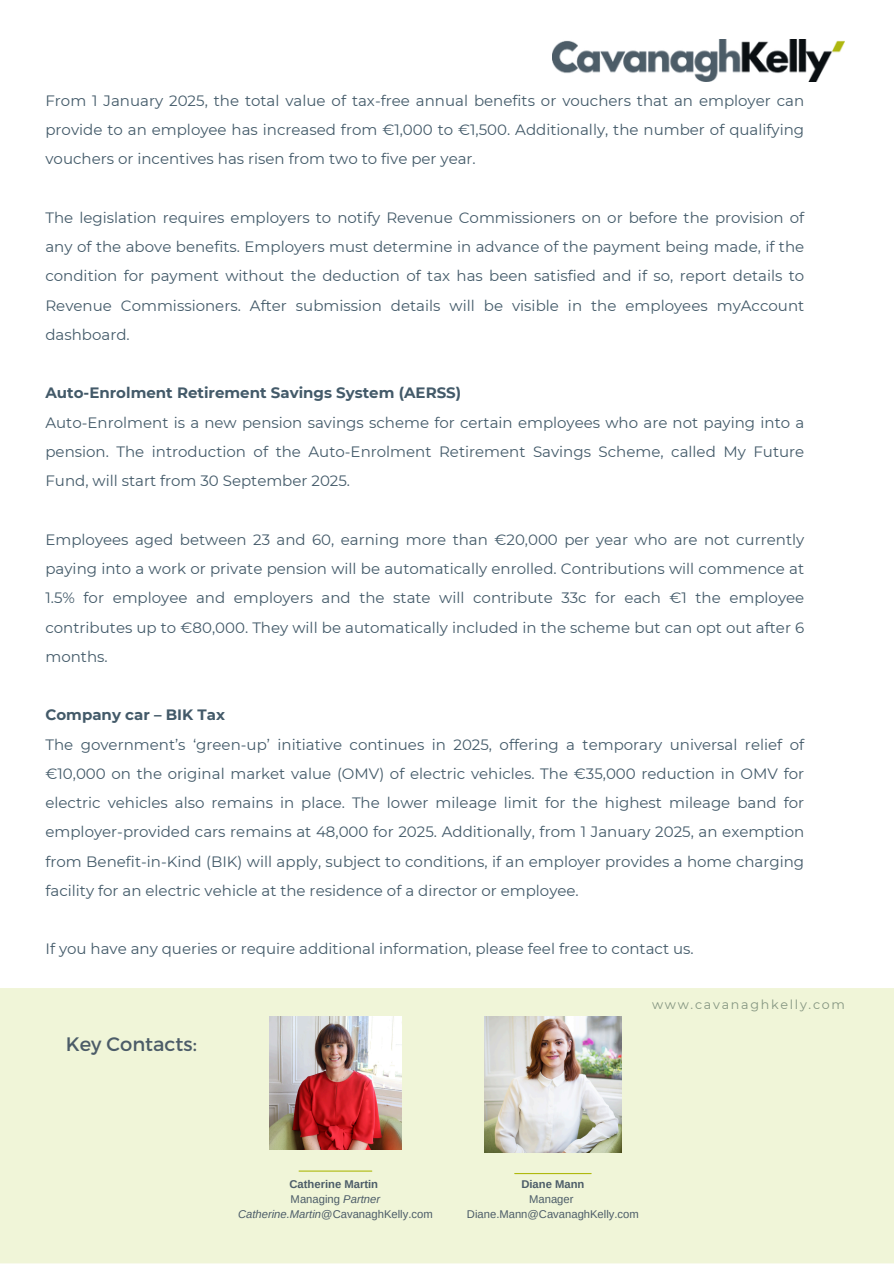
<style>
.page{position:relative;width:894px;height:1264px;background:#fff}
.page>*{position:absolute;margin:0;border:0;box-sizing:border-box;transform-origin:0 0}
.t1{font:19.5px "Montserrat";color:#4c5c68}
.t2{font:15px/29.2px "Montserrat";color:#435a69;text-align:justify}
.t3{font:12.6px "Montserrat";letter-spacing:.135em;color:#435a69}
.t4{font:11.25px "Arimo";color:#4c5c68}
.t5{font:700 11.25px "Arimo";color:#4c5c68}
.s1{font-weight:700}
.s2{font-style:italic}
</style>
<div class="page">
<img style="left:552px;top:39px;width:292px;height:42px">
<div style="left:0;top:988px;width:893px;height:275px;background:#f0f5d8"></div>
<hr style="left:299px;top:1170px;width:72px;height:1px;background:#afb90e">
<img style="left:269px;top:1016px;width:133px;height:133px">
<hr style="left:514px;top:1172px;width:77px;height:2px;background:#afb90e">
<img style="left:484px;top:1016px;width:137px;height:136px">
<p class="t2" style="left:45px;top:86px;width:760px">From 1 January 2025, the total value of tax-free annual benefits or vouchers that an employer can provide to an employee has increased from €1,000 to €1,500. Additionally, the number of qualifying vouchers or incentives has risen from two to five per year.</p>
<h2 class="t2" style="left:45px;top:203px;width:760px">The legislation requires employers to notify Revenue Commissioners on or before the provision of any of the above benefits. Employers must determine in advance of the payment being made, if the condition for payment without the deduction of tax has been satisfied and if so, report details to Revenue Commissioners. After submission details will be visible in the employees myAccount dashboard.</h2>
<h2 class="t2" style="left:45px;top:378px;width:760px;text-align:left"><span class="s1">Auto-Enrolment Retirement Savings System (AERSS)<br></span>Auto-Enrolment is a new pension savings scheme for certain employees who are not paying into a pension. The introduction of the Auto-Enrolment Retirement Savings Scheme, called My Future Fund, will start from 30 September 2025.</h2>
<h2 class="t2" style="left:45px;top:524px;width:760px">Employees aged between 23 and 60, earning more than €20,000 per year who are not currently paying into a work or private pension will be automatically enrolled. Contributions will commence at 1.5% for employee and employers and the state will contribute 33c for each €1 the employee contributes up to €80,000. They will be automatically included in the scheme but can opt out after 6 months.</h2>
<h2 class="t2" style="left:45px;top:700px;width:760px;text-align:left"><span class="s1">Company car – BIK Tax<br></span>The government’s ‘green-up’ initiative continues in 2025, offering a temporary universal relief of €10,000 on the original market value (OMV) of electric vehicles. The €35,000 reduction in OMV for electric vehicles also remains in place. The lower mileage limit for the highest mileage band for employer-provided cars remains at 48,000 for 2025. Additionally, from 1 January 2025, an exemption from Benefit-in-Kind (BIK) will apply, subject to conditions, if an employer provides a home charging facility for an electric vehicle at the residence of a director or employee.</h2>
<h2 class="t2" style="left:45px;top:934px;width:649px">If you have any queries or require additional information, please feel free to contact us.</h2>
<h1 class="t1" style="left:66px;top:1031px;width:133px">Key Contacts:</h1>
<h2 class="t3" style="left:652px;top:996px;width:194px">www.cavanaghkelly.com</h2>
<h3 class="t5" style="left:289px;top:1177px;width:90px">Catherine Martin</h3>
<p class="t4" style="left:290px;top:1192px;width:91px">Managing <span class="s2">Partner</span></p>
<p class="t4" style="left:238px;top:1207px;width:196px"><span class="s2">Catherine.Martin</span>@CavanaghKelly.com</p>
<p class="t5" style="left:521px;top:1177px;width:64px">Diane Mann</p>
<p class="t4" style="left:529px;top:1192px;width:46px">Manager</p>
<p class="t4" style="left:467px;top:1207px;width:173px">Diane.Mann@CavanaghKelly.com</p>
</div>
